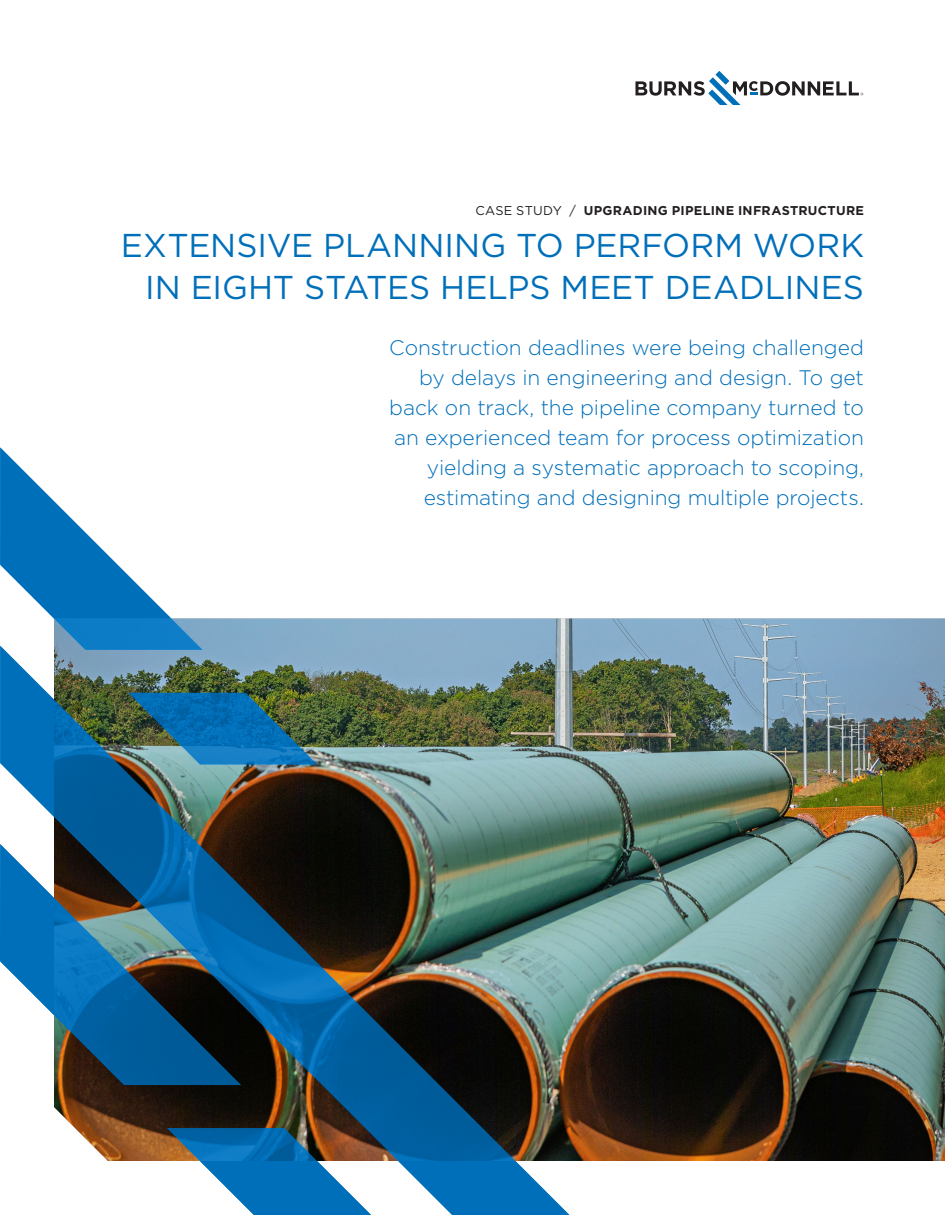
<style>
.page{position:relative;width:945px;height:1215px;background:#fff}
.page>*{position:absolute;margin:0;border:0;box-sizing:border-box;transform-origin:0 0}
.t1{font:33px/42px "Gotham";color:#006fba;text-align:right}
.t2{font:300 21px/30px "Gotham";letter-spacing:-.005em;color:#006fba;text-align:right}
.t3{font:700 12.75px "Gotham";letter-spacing:.02em;color:#231f20}
.s1{font-weight:400}
</style>
<div class="page">
<img style="left:203px;top:619px;width:742px;height:542px">
<svg style="left:635px;top:71px;width:228px;height:34px"></svg>
<svg style="left:0;top:447px;width:203px;height:199px"></svg>
<img style="left:0;top:646px;width:569px;height:569px">
<svg style="left:0;top:844px;width:241px;height:241px;background:#316a8d"></svg>
<svg style="left:167px;top:1128px;width:204px;height:87px"></svg>
<p class="t3" style="left:475px;top:202px;width:390px"><span class="s1">CASE STUDY /</span> UPGRADING PIPELINE INFRASTRUCTURE</p>
<h1 class="t1" style="left:121px;top:224px;width:745px">EXTENSIVE PLANNING TO PERFORM WORK<br>IN EIGHT STATES HELPS MEET DEADLINES</h1>
<p class="t2" style="left:389px;top:332px;width:476px">Construction deadlines were being challenged by delays in engineering and design. To get back on track, the pipeline company turned to an experienced team for process optimization yielding a systematic approach to scoping, estimating and designing multiple projects.</p>
</div>
